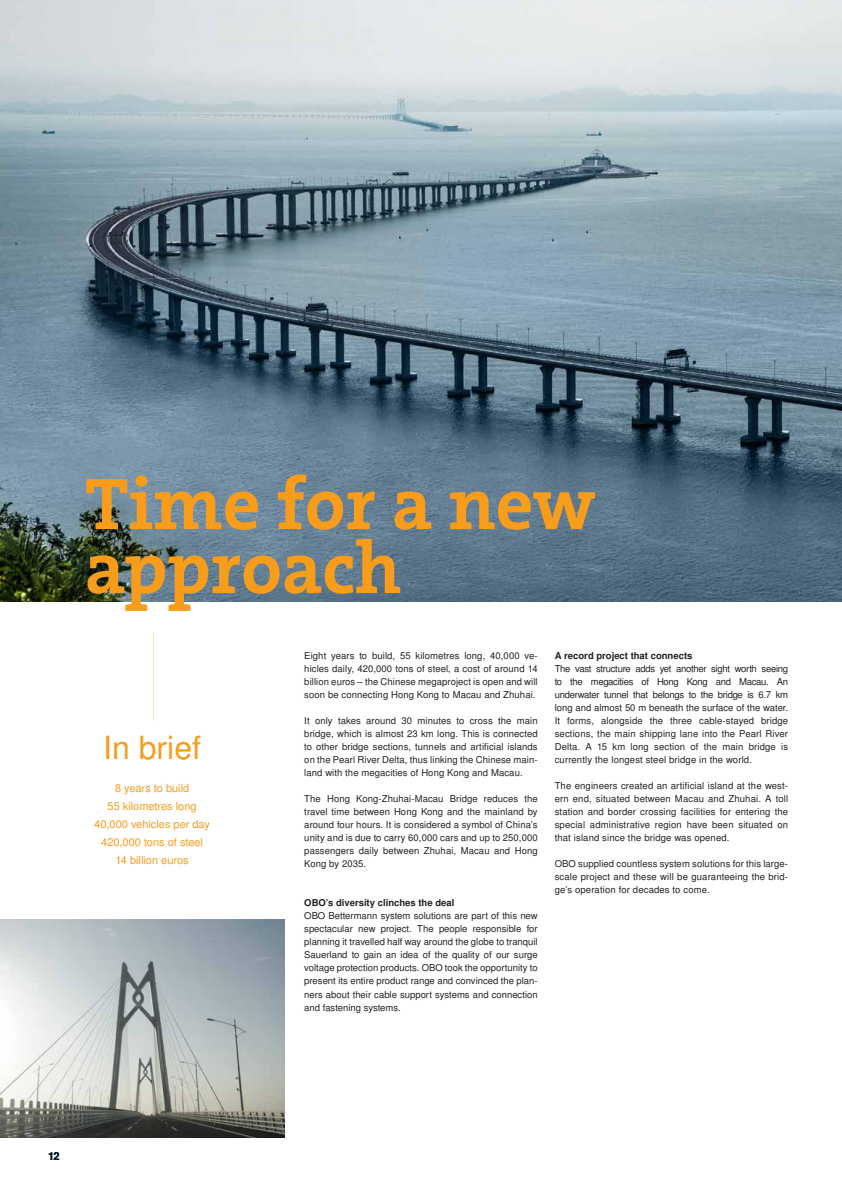
<style>
.page{position:relative;width:842px;height:1191px;background:#fff}
.page>*{position:absolute;margin:0;border:0;box-sizing:border-box;transform-origin:0 0}
.t1{font:700 74px/64px "The Serif B W7";color:#f89c1c}
.t2{font:32px "Nimbus San LOT";color:#f89c1c}
.t3{font:11px/18px "Nimbus San LOT";color:#f89c1c;text-align:center}
.t4{font:700 11px "Nimbus San LOT";color:#001522}
.t5{font:9.5px/13px "Nimbus San LOT";letter-spacing:.01em;color:#231f20;text-align:justify}
.t6{font:700 9.5px "Nimbus San LOT";color:#231f20}
</style>
<div class="page">
<img style="left:0;top:0;width:842px;height:601px">
<img style="left:0;top:920px;width:284px;height:217px">
<h1 class="t1" style="left:85px;top:472px;width:512px">Time for a new approach</h1>
<h2 class="t2" style="left:103px;top:729px;width:99px">In brief</h2>
<p class="t3" style="left:94px;top:779px;width:117px">8 years to build<br>55 kilometres long<br>40,000 vehicles per day<br>420,000 tons of steel<br>14 billion euros</p>
<p class="t5" style="left:304px;top:650px;width:235px">Eight years to build, 55 kilometres long, 40,000 ve&shy;hicles daily, 420,000 tons of steel, a cost of around 14 billion euros – the Chinese megaproject is open and will soon be connecting Hong Kong to Macau and Zhuhai.</p>
<p class="t5" style="left:304px;top:715px;width:235px">It only takes around 30 minutes to cross the main bridge, which is almost 23 km long. This is connected to other bridge sections, tunnels and artificial islands on the Pearl River Delta, thus linking the Chinese main&shy;land with the megacities of Hong Kong and Macau.</p>
<p class="t5" style="left:304px;top:793px;width:235px">The Hong Kong-Zhuhai-Macau Bridge reduces the travel time between Hong Kong and the mainland by around four hours. It is considered a symbol of China’s unity and is due to carry 60,000 cars and up to 250,000 passengers daily between Zhuhai, Macau and Hong Kong by 2035.</p>
<p class="t6" style="left:304px;top:897px;width:152px">OBO’s diversity clinches the deal</p>
<p class="t5" style="left:304px;top:910px;width:235px">OBO Bettermann system solutions are part of this new spectacular new project. The people responsible for planning it travelled half way around the globe to tranquil Sauerland to gain an idea of the quality of our surge voltage protection products. OBO took the opportunity to present its entire product range and convinced the plan&shy;ners about their cable support systems and connection and fastening systems.</p>
<p class="t6" style="left:555px;top:650px;width:139px">A record project that connects</p>
<p class="t5" style="left:555px;top:662px;width:235px">The vast structure adds yet another sight worth seeing to the megacities of Hong Kong and Macau. An underwater tunnel that belongs to the bridge is 6.7 km long and almost 50 m beneath the surface of the water.<br>It forms, alongside the three cable-stayed bridge sections, the main shipping lane into the Pearl River Delta. A 15 km long section of the main bridge is currently the longest steel bridge in the world.</p>
<p class="t5" style="left:555px;top:779px;width:235px">The engineers created an artificial island at the west&shy;ern end, situated between Macau and Zhuhai. A toll station and border crossing facilities for entering the special administrative region have been situated on that island since the bridge was opened.</p>
<p class="t5" style="left:555px;top:857px;width:235px">OBO supplied countless system solutions for this large&shy;scale project and these will be guaranteeing the brid&shy;ge’s operation for decades to come.</p>
<p class="t4" style="left:48px;top:1149px;width:13px">12</p>
</div>
